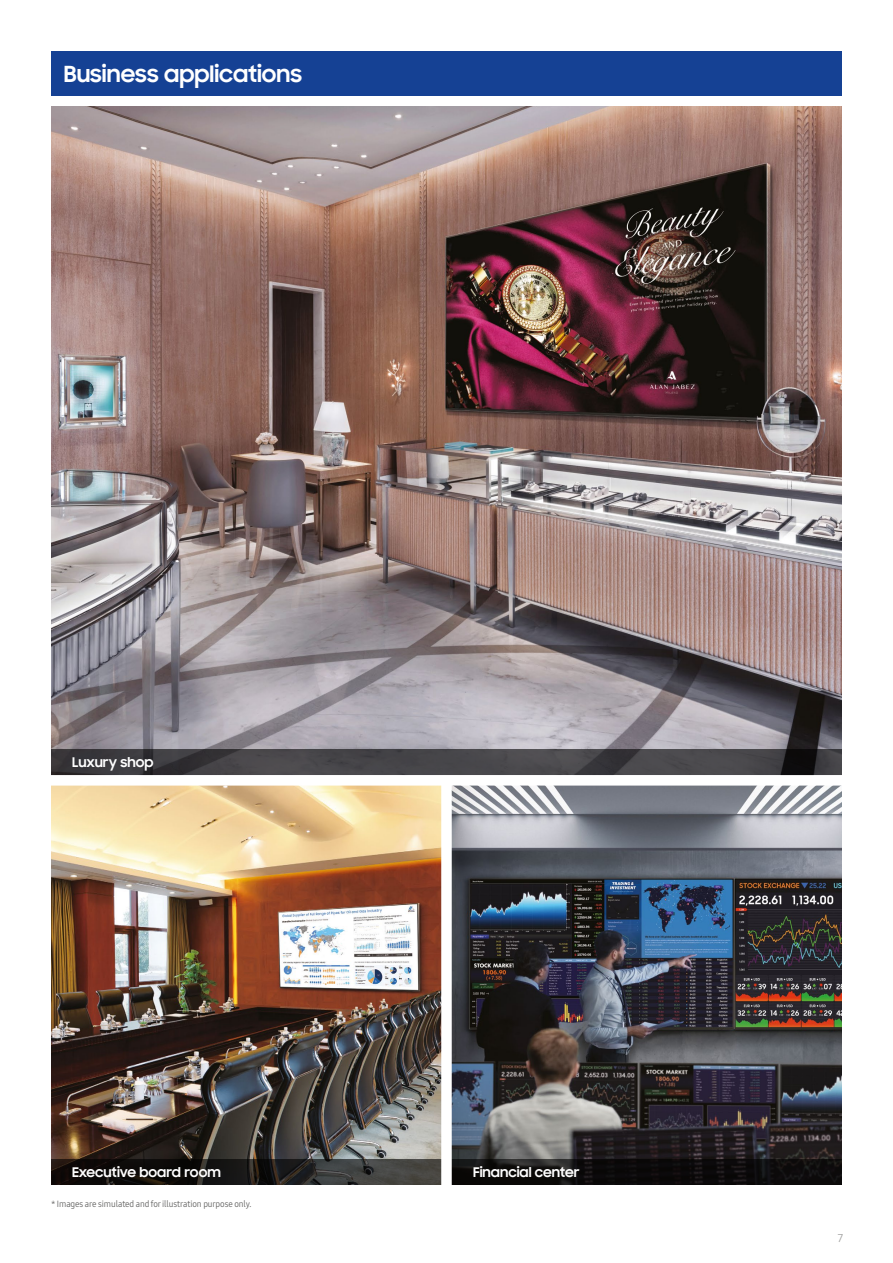
<style>
.page{position:relative;width:893px;height:1263px;background:#fff}
.page>*{position:absolute;margin:0;border:0;box-sizing:border-box;transform-origin:0 0}
.t1{font:700 22.5px "Samsung Sharp Sans";color:#fff}
.t2{font:700 13.5px "Samsung Sharp Sans";color:#fff}
.t3{font:11.25px "Samsung One 400";color:#9d9d9c}
.t4{font:9px "Samsung One 400 C";letter-spacing:-.01em;color:#636362}
</style>
<div class="page">
<div style="left:51px;top:51px;width:791px;height:45px;background:#154194"></div>
<img style="left:452px;top:785px;width:390px;height:374px">
<img style="left:51px;top:785px;width:390px;height:374px">
<svg style="left:51px;top:1159px;width:390px;height:25px;background:#23211f"></svg>
<svg style="left:452px;top:1159px;width:390px;height:25px;background:#0f0e0e"></svg>
<img style="left:51px;top:106px;width:791px;height:643px">
<svg style="left:51px;top:749px;width:791px;height:26px;background:#414043"></svg>
<h1 class="t1" style="left:64px;top:57px;width:240px">Business applications</h1>
<h2 class="t2" style="left:72px;top:752px;width:83px">Luxury shop</h2>
<h2 class="t2" style="left:72px;top:1162px;width:150px">Executive board room</h2>
<h2 class="t2" style="left:473px;top:1162px;width:108px">Financial center</h2>
<p class="t4" style="left:51px;top:1198px;width:202px">* Images are simulated and for illustration purpose only.</p>
<p class="t3" style="left:838px;top:1230px;width:7px">7</p>
</div>
